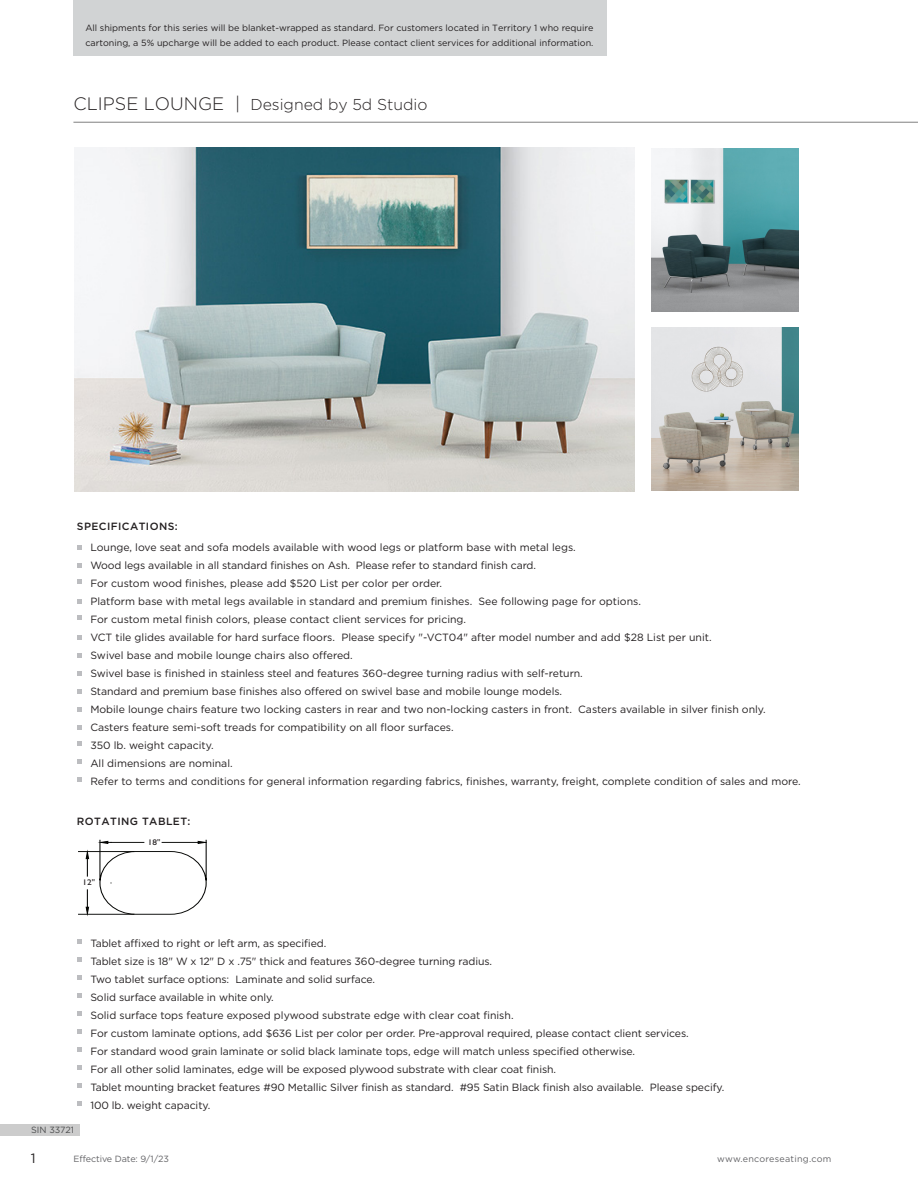
<style>
.page{position:relative;width:918px;height:1188px;background:#fff}
.page>*{position:absolute;margin:0;border:0;box-sizing:border-box;transform-origin:0 0}
.t1{font:300 15.75px "Gotham";color:#231f20}
.t2{font:13.5px "Gotham";color:#231f20}
.bullet_copy{font:10.5px "Gotham";letter-spacing:-.005em;color:#231f20}
.Left_Tabs{font:500 10.5px "Gotham";letter-spacing:.04em;color:#231f20}
.Paragraph_Style_1{font:10.5px "Gotham";color:#231f20}
.Left_Tabs-2{font:10.5px "Gotham";letter-spacing:-.01em;color:#231f20}
.t3{font:9px/15px "Gotham";color:#231f20}
.t4{font:9px "Gotham";letter-spacing:.015em;color:#636366}
.t5{font:9px "Gotham";letter-spacing:-.01em;color:#636366}
.t6{font:9px "Gotham";color:#4b4c4d}
.t7{font:8.25px "Gill Sans Std";color:#211d1e;scale:1.13 1}
.s1{font-size:18px}
</style>
<div class="page">
<div style="left:73px;top:0;width:534px;height:56px;background:#d1d3d4"></div>
<hr style="left:73px;top:122px;width:845px;height:1px;background:#808080">
<img style="left:651px;top:148px;width:148px;height:164px">
<img style="left:651px;top:327px;width:148px;height:164px">
<img style="left:75px;top:148px;width:559px;height:343px">
<svg style="left:77px;top:545px;width:4px;height:4px"></svg>
<svg style="left:77px;top:563px;width:4px;height:4px"></svg>
<svg style="left:77px;top:579px;width:4px;height:5px"></svg>
<svg style="left:77px;top:599px;width:4px;height:4px"></svg>
<svg style="left:77px;top:615px;width:4px;height:5px"></svg>
<svg style="left:77px;top:635px;width:4px;height:4px"></svg>
<svg style="left:77px;top:653px;width:4px;height:4px"></svg>
<svg style="left:77px;top:671px;width:4px;height:4px"></svg>
<svg style="left:77px;top:689px;width:4px;height:4px"></svg>
<svg style="left:77px;top:707px;width:4px;height:4px"></svg>
<svg style="left:77px;top:725px;width:4px;height:4px"></svg>
<svg style="left:77px;top:741px;width:4px;height:5px"></svg>
<svg style="left:77px;top:759px;width:4px;height:5px"></svg>
<svg style="left:77px;top:777px;width:4px;height:5px"></svg>
<svg style="left:77px;top:940px;width:4px;height:4px"></svg>
<svg style="left:77px;top:958px;width:4px;height:4px"></svg>
<svg style="left:77px;top:976px;width:4px;height:4px"></svg>
<svg style="left:77px;top:994px;width:4px;height:4px"></svg>
<svg style="left:77px;top:1012px;width:4px;height:4px"></svg>
<svg style="left:77px;top:1030px;width:4px;height:4px"></svg>
<svg style="left:77px;top:1048px;width:4px;height:4px"></svg>
<svg style="left:77px;top:1066px;width:4px;height:4px"></svg>
<svg style="left:77px;top:1084px;width:4px;height:4px"></svg>
<svg style="left:77px;top:1102px;width:4px;height:4px"></svg>
<svg style="left:78px;top:839px;width:129px;height:77px"></svg>
<div style="left:0;top:1124px;width:80px;height:12px;background:#ccc"></div>
<p class="t3" style="left:85px;top:20px;width:510px">All shipments for this series will be blanket-wrapped as standard. For customers located in Territory 1 who require cartoning, a 5% upcharge will be added to each product. Please contact client services for additional information.</p>
<p class="t1" style="left:73px;top:95px;width:356px"><span class="s1">CLIPSE LOUNGE |</span> Designed by 5d Studio</p>
<p class="Left_Tabs" style="left:77px;top:519px;width:102px">SPECIFICATIONS:</p>
<p class="bullet_copy" style="left:90px;top:540px;width:487px">Lounge, love seat and sofa models available with wood legs or platform base with metal legs.</p>
<p class="bullet_copy" style="left:90px;top:558px;width:447px">Wood legs available in all standard finishes on Ash. Please refer to standard finish card.</p>
<p class="bullet_copy" style="left:90px;top:576px;width:353px">For custom wood finishes, please add $520 List per color per order.</p>
<p class="bullet_copy" style="left:90px;top:594px;width:552px">Platform base with metal legs available in standard and premium finishes. See following page for options.</p>
<p class="bullet_copy" style="left:90px;top:612px;width:377px">For custom metal finish colors, please contact client services for pricing.</p>
<p class="bullet_copy" style="left:90px;top:630px;width:623px">VCT tile glides available for hard surface floors. Please specify "-VCT04" after model number and add $28 List per unit.</p>
<p class="bullet_copy" style="left:90px;top:648px;width:264px">Swivel base and mobile lounge chairs also offered.</p>
<p class="bullet_copy" style="left:90px;top:666px;width:494px">Swivel base is finished in stainless steel and features 360-degree turning radius with self-return.</p>
<p class="bullet_copy" style="left:90px;top:684px;width:473px">Standard and premium base finishes also offered on swivel base and mobile lounge models.</p>
<p class="bullet_copy" style="left:90px;top:702px;width:677px">Mobile lounge chairs feature two locking casters in rear and two non-locking casters in front. Casters available in silver finish only.</p>
<p class="bullet_copy" style="left:90px;top:720px;width:365px">Casters feature semi-soft treads for compatibility on all floor surfaces.</p>
<p class="Paragraph_Style_1" style="left:90px;top:738px;width:125px">350 lb. weight capacity.</p>
<p class="bullet_copy" style="left:90px;top:756px;width:144px">All dimensions are nominal.</p>
<p class="bullet_copy" style="left:90px;top:774px;width:712px">Refer to terms and conditions for general information regarding fabrics, finishes, warranty, freight, complete condition of sales and more.</p>
<p class="Left_Tabs" style="left:77px;top:815px;width:115px">ROTATING TABLET:</p>
<p class="t7" style="left:83px;top:878px;width:13px">12"</p>
<p class="t7" style="left:148px;top:837px;width:13px">18"</p>
<p class="bullet_copy" style="left:90px;top:937px;width:237px">Tablet affixed to right or left arm, as specified.</p>
<p class="bullet_copy" style="left:90px;top:955px;width:403px">Tablet size is 18" W x 12" D x .75" thick and features 360-degree turning radius.</p>
<p class="bullet_copy" style="left:90px;top:973px;width:286px">Two tablet surface options: Laminate and solid surface.</p>
<p class="bullet_copy" style="left:90px;top:991px;width:185px">Solid surface available in white only.</p>
<p class="bullet_copy" style="left:90px;top:1009px;width:425px">Solid surface tops feature exposed plywood substrate edge with clear coat finish.</p>
<p class="bullet_copy" style="left:90px;top:1027px;width:600px">For custom laminate options, add $636 List per color per order. Pre-approval required, please contact client services.</p>
<p class="bullet_copy" style="left:90px;top:1045px;width:546px">For standard wood grain laminate or solid black laminate tops, edge will match unless specified otherwise.</p>
<p class="bullet_copy" style="left:90px;top:1063px;width:467px">For all other solid laminates, edge will be exposed plywood substrate with clear coat finish.</p>
<p class="bullet_copy" style="left:90px;top:1081px;width:635px">Tablet mounting bracket features #90 Metallic Silver finish as standard. #95 Satin Black finish also available. Please specify.</p>
<p class="Left_Tabs-2" style="left:90px;top:1099px;width:121px">100 lb. weight capacity.</p>
<p class="t6" style="left:31px;top:1124px;width:44px">SIN 33721</p>
<p class="t2" style="left:31px;top:1150px;width:6px">1</p>
<p class="t5" style="left:73px;top:1153px;width:97px">Effective Date: 9/1/23</p>
<p class="t4" style="left:717px;top:1153px;width:116px">www.encoreseating.com</p>
</div>
